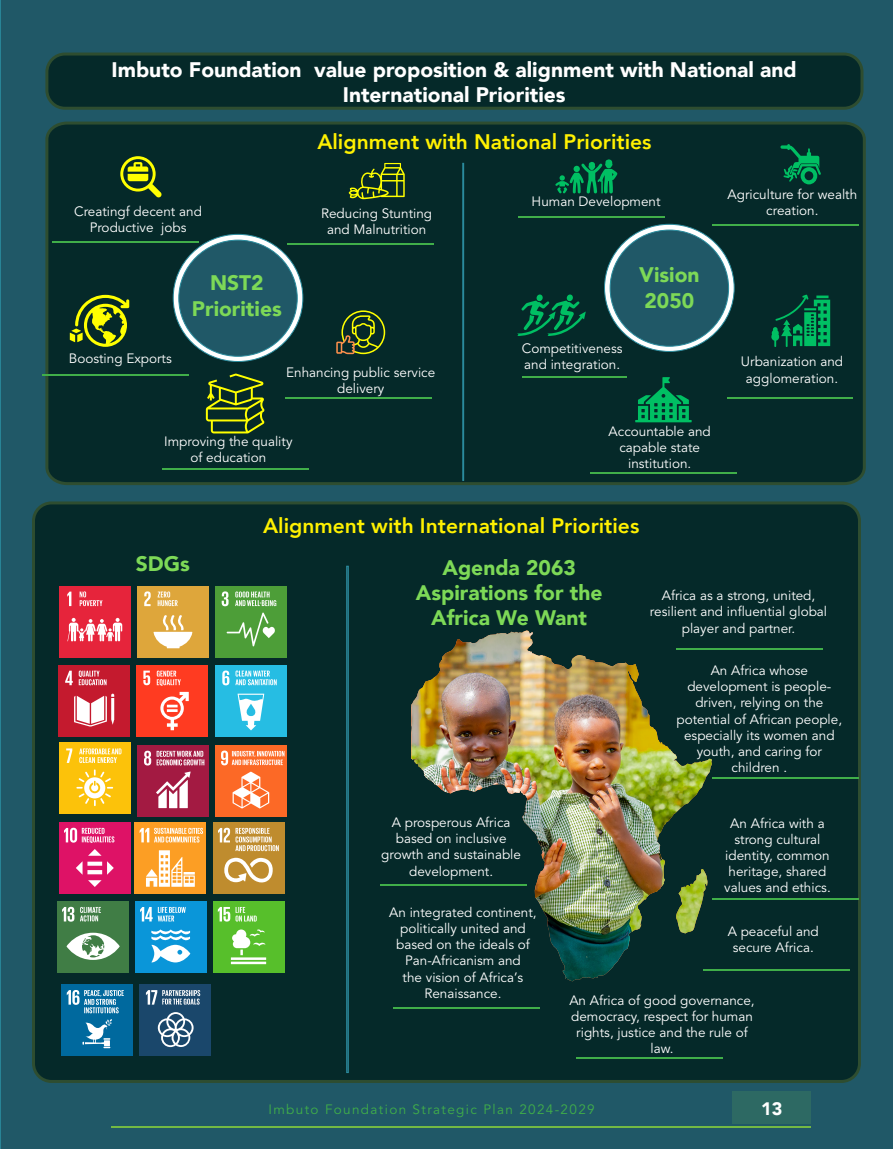
<style>
.page{position:relative;width:893px;height:1149px;background:#fff}
.page>*{position:absolute;margin:0;border:0;box-sizing:border-box;transform-origin:0 0}
.t1{font:900 21px/25.2px "Avenir";color:#fff;text-align:center}
.t2{font:900 21px/25.2px "Avenir";color:#7dd957;text-align:center}
.t3{font:800 21px "Avenir";color:#fff101}
.t4{font:900 18px "Avenir";color:#fff}
.t5{font:13.5px/16.2px "Avenir";color:#fff;text-align:center}
.t6{font:13.5px "Avenir";letter-spacing:.1em;color:#40ae49}
</style>
<div class="page">
<div style="left:0;top:0;width:893px;height:1148px;background:#205867"></div>
<div style="left:34px;top:503px;width:825px;height:578px;background:#052929;border-radius:18px"></div>
<div style="left:32px;top:501px;width:829px;height:581px;border:3px solid #2e4d30;border-radius:18px"></div>
<img style="left:411px;top:630px;width:301px;height:351px">
<img style="left:411px;top:631px;width:112px;height:162px">
<div style="left:59px;top:585px;width:72px;height:72px;background:#e6243b"></div>
<svg style="left:67px;top:591px;width:55px;height:50px"></svg>
<div style="left:58px;top:664px;width:72px;height:72px;background:#c41a2e"></div>
<svg style="left:65px;top:670px;width:8px;height:15px"></svg>
<svg style="left:74px;top:693px;width:40px;height:33px"></svg>
<svg style="left:79px;top:670px;width:28px;height:15px"></svg>
<div style="left:137px;top:744px;width:72px;height:72px;background:#a31a42"></div>
<svg style="left:144px;top:750px;width:7px;height:15px"></svg>
<svg style="left:156px;top:771px;width:35px;height:37px"></svg>
<svg style="left:157px;top:750px;width:47px;height:15px"></svg>
<div style="left:213px;top:900px;width:71px;height:72px;background:#57bf2b"></div>
<svg style="left:218px;top:907px;width:12px;height:14px"></svg>
<svg style="left:231px;top:929px;width:35px;height:34px"></svg>
<svg style="left:236px;top:907px;width:21px;height:14px"></svg>
<div style="left:135px;top:900px;width:72px;height:72px;background:#0a96d9"></div>
<svg style="left:140px;top:906px;width:50px;height:56px"></svg>
<div style="left:213px;top:821px;width:71px;height:72px;background:#bf8c2e"></div>
<svg style="left:218px;top:827px;width:61px;height:55px"></svg>
<div style="left:215px;top:585px;width:72px;height:72px;background:#4d9e38"></div>
<svg style="left:222px;top:591px;width:7px;height:15px"></svg>
<svg style="left:227px;top:612px;width:48px;height:34px"></svg>
<svg style="left:235px;top:591px;width:41px;height:15px"></svg>
<div style="left:57px;top:900px;width:72px;height:72px;background:#407d45"></div>
<svg style="left:62px;top:906px;width:58px;height:53px"></svg>
<div style="left:61px;top:983px;width:72px;height:72px;background:#00699e"></div>
<svg style="left:67px;top:990px;width:57px;height:57px"></svg>
<div style="left:59px;top:742px;width:72px;height:72px;background:#fcc20a"></div>
<svg style="left:66px;top:748px;width:6px;height:14px"></svg>
<svg style="left:79px;top:748px;width:42px;height:14px"></svg>
<svg style="left:76px;top:769px;width:37px;height:36px"></svg>
<div style="left:215px;top:664px;width:72px;height:72px;background:#26bde3"></div>
<svg style="left:222px;top:670px;width:55px;height:60px"></svg>
<div style="left:215px;top:744px;width:72px;height:72px;background:#fc6926"></div>
<svg style="left:221px;top:750px;width:63px;height:58px"></svg>
<div style="left:136px;top:664px;width:72px;height:72px;background:#ff3b21"></div>
<svg style="left:143px;top:670px;width:7px;height:15px"></svg>
<svg style="left:160px;top:691px;width:29px;height:39px"></svg>
<svg style="left:157px;top:670px;width:24px;height:15px"></svg>
<div style="left:137px;top:585px;width:72px;height:72px;background:#dea63b"></div>
<svg style="left:144px;top:591px;width:7px;height:15px"></svg>
<svg style="left:154px;top:615px;width:38px;height:33px"></svg>
<svg style="left:158px;top:591px;width:20px;height:15px"></svg>
<div style="left:59px;top:821px;width:72px;height:72px;background:#de1266"></div>
<svg style="left:64px;top:827px;width:50px;height:15px"></svg>
<svg style="left:76px;top:849px;width:38px;height:37px"></svg>
<div style="left:134px;top:821px;width:72px;height:72px;background:#fc9e24"></div>
<svg style="left:146px;top:850px;width:49px;height:36px"></svg>
<svg style="left:140px;top:827px;width:63px;height:15px"></svg>
<div style="left:139px;top:983px;width:72px;height:72px;background:#1a476b"></div>
<svg style="left:146px;top:990px;width:54px;height:56px"></svg>
<div style="left:47px;top:54px;width:815px;height:54px;background:#052929;border-radius:18px"></div>
<div style="left:45px;top:53px;width:818px;height:57px;border:3px solid #2e4d30;border-radius:18px"></div>
<hr style="left:576px;top:1056px;width:146px;height:2px;background:#40ae49">
<hr style="left:703px;top:968px;width:147px;height:2px;background:#40ae49">
<hr style="left:393px;top:1007px;width:146px;height:1px;background:#40ae49">
<hr style="left:380px;top:883px;width:147px;height:2px;background:#40ae49">
<hr style="left:676px;top:648px;width:147px;height:1px;background:#40ae49">
<hr style="left:712px;top:776px;width:146px;height:2px;background:#40ae49">
<hr style="left:712px;top:897px;width:146px;height:2px;background:#40ae49">
<div style="left:44px;top:120px;width:823px;height:366px;background:#052929"></div>
<svg style="left:173px;top:234px;width:130px;height:127px"></svg>
<svg style="left:604px;top:224px;width:130px;height:127px"></svg>
<div style="left:179px;top:240px;width:118px;height:116px;background:#205867;border-radius:50%"></div>
<div style="left:610px;top:230px;width:119px;height:116px;background:#205867;border-radius:50%"></div>
<svg style="left:120px;top:156px;width:42px;height:41px;background:#647b19"></svg>
<svg style="left:70px;top:295px;width:59px;height:52px;background:#637919"></svg>
<svg style="left:336px;top:310px;width:49px;height:44px;background:#405623"></svg>
<svg style="left:349px;top:163px;width:56px;height:36px;background:#445e1e"></svg>
<svg style="left:206px;top:373px;width:58px;height:60px;background:#435e1e"></svg>
<hr style="left:287px;top:243px;width:147px;height:2px;background:#40ae49">
<hr style="left:712px;top:224px;width:146px;height:1px;background:#40ae49">
<hr style="left:285px;top:397px;width:147px;height:2px;background:#40ae49">
<hr style="left:727px;top:397px;width:126px;height:1px;background:#40ae49">
<hr style="left:162px;top:468px;width:146px;height:2px;background:#40ae49">
<hr style="left:590px;top:472px;width:147px;height:1px;background:#40ae49">
<hr style="left:43px;top:373px;width:146px;height:2px;background:#40ae49">
<hr style="left:523px;top:376px;width:104px;height:2px;background:#40ae49">
<hr style="left:52px;top:241px;width:147px;height:2px;background:#40ae49">
<hr style="left:518px;top:216px;width:147px;height:2px;background:#40ae49">
<svg style="left:555px;top:159px;width:62px;height:34px;background:#026540"></svg>
<svg style="left:517px;top:294px;width:69px;height:41px;background:#03563a"></svg>
<svg style="left:635px;top:377px;width:57px;height:45px;background:#026d43"></svg>
<svg style="left:771px;top:294px;width:59px;height:53px;background:#026741"></svg>
<svg style="left:780px;top:144px;width:41px;height:40px;background:#02633f"></svg>
<div style="left:346px;top:565px;width:3px;height:507px;background:#205867;border:1px solid #2a8b9d"></div>
<div style="left:462px;top:163px;width:2px;height:317px;border:1px solid #2a8b9d"></div>
<hr style="left:112px;top:1125px;width:699px;height:2px;background:#73b943">
<div style="left:732px;top:1090px;width:79px;height:33px;background:#2d6963"></div>
<p class="t1" style="left:112px;top:56px;width:687px">Imbuto Foundation value proposition &amp; alignment with National and<br>International Priorities</p>
<p class="t3" style="left:317px;top:122px;width:336px">Alignment with National Priorities</p>
<p class="t5" style="left:727px;top:187px;width:131px">Agriculture for wealth</p>
<p class="t5" style="left:532px;top:194px;width:131px">Human Development</p>
<p class="t5" style="left:74px;top:203px;width:129px">Creatingf decent and</p>
<p class="t5" style="left:766px;top:203px;width:54px">creation.</p>
<p class="t5" style="left:90px;top:220px;width:98px">Productive jobs</p>
<p class="t5" style="left:321px;top:206px;width:112px">Reducing Stunting and Malnutrition</p>
<p class="t2" style="left:210px;top:270px;width:55px">NST2</p>
<p class="t2" style="left:192px;top:295px;width:91px">Priorities</p>
<p class="t2" style="left:639px;top:262px;width:62px">Vision</p>
<p class="t2" style="left:644px;top:287px;width:51px">2050</p>
<p class="t5" style="left:69px;top:350px;width:104px">Boosting Exports</p>
<p class="t5" style="left:522px;top:340px;width:102px;text-align:left">Competitiveness and integration.</p>
<p class="t5" style="left:286px;top:364px;width:151px">Enhancing public service delivery</p>
<p class="t5" style="left:741px;top:354px;width:104px">Urbanization and agglomeration.</p>
<p class="t5" style="left:164px;top:433px;width:130px">Improving the quality of education</p>
<p class="t5" style="left:609px;top:423px;width:104px">Accountable and capable state institution.</p>
<p class="t2" style="left:136px;top:551px;width:56px">SDGs</p>
<p class="t3" style="left:263px;top:506px;width:378px">Alignment with International Priorities</p>
<p class="t2" style="left:442px;top:554px;width:135px">Agenda 2063</p>
<p class="t2" style="left:416px;top:579px;width:188px">Aspirations for the<br>Africa We Want</p>
<p class="t5" style="left:650px;top:587px;width:179px">Africa as a strong, united, resilient and influential global player and partner.</p>
<p class="t5" style="left:677px;top:662px;width:167px">An Africa whose development is people&shy;driven, relying on the potential of African people,</p>
<p class="t5" style="left:684px;top:727px;width:152px">especially its women and youth, and caring for children .</p>
<p class="t5" style="left:381px;top:814px;width:141px">A prosperous Africa based on inclusive growth and sustainable development.</p>
<p class="t5" style="left:389px;top:904px;width:149px">An integrated continent, politically united and based on the ideals of<br>Pan-Africanism and</p>
<p class="t5" style="left:403px;top:969px;width:122px">the vision of Africa’s<br>Renaissance.</p>
<p class="t5" style="left:724px;top:815px;width:108px">An Africa with a strong cultural identity, common heritage, shared values and ethics.</p>
<p class="t5" style="left:728px;top:923px;width:93px">A peaceful and secure Africa.</p>
<p class="t5" style="left:569px;top:991px;width:187px">An Africa of good governance, democracy, respect for human rights, justice and the rule of</p>
<p class="t5" style="left:650px;top:1040px;width:25px">law.</p>
<p class="t6" style="left:268px;top:1099px;width:328px">Imbuto Foundation Strategic Plan 2024-2029</p>
<p class="t4" style="left:761px;top:1092px;width:23px">13</p>
</div>
